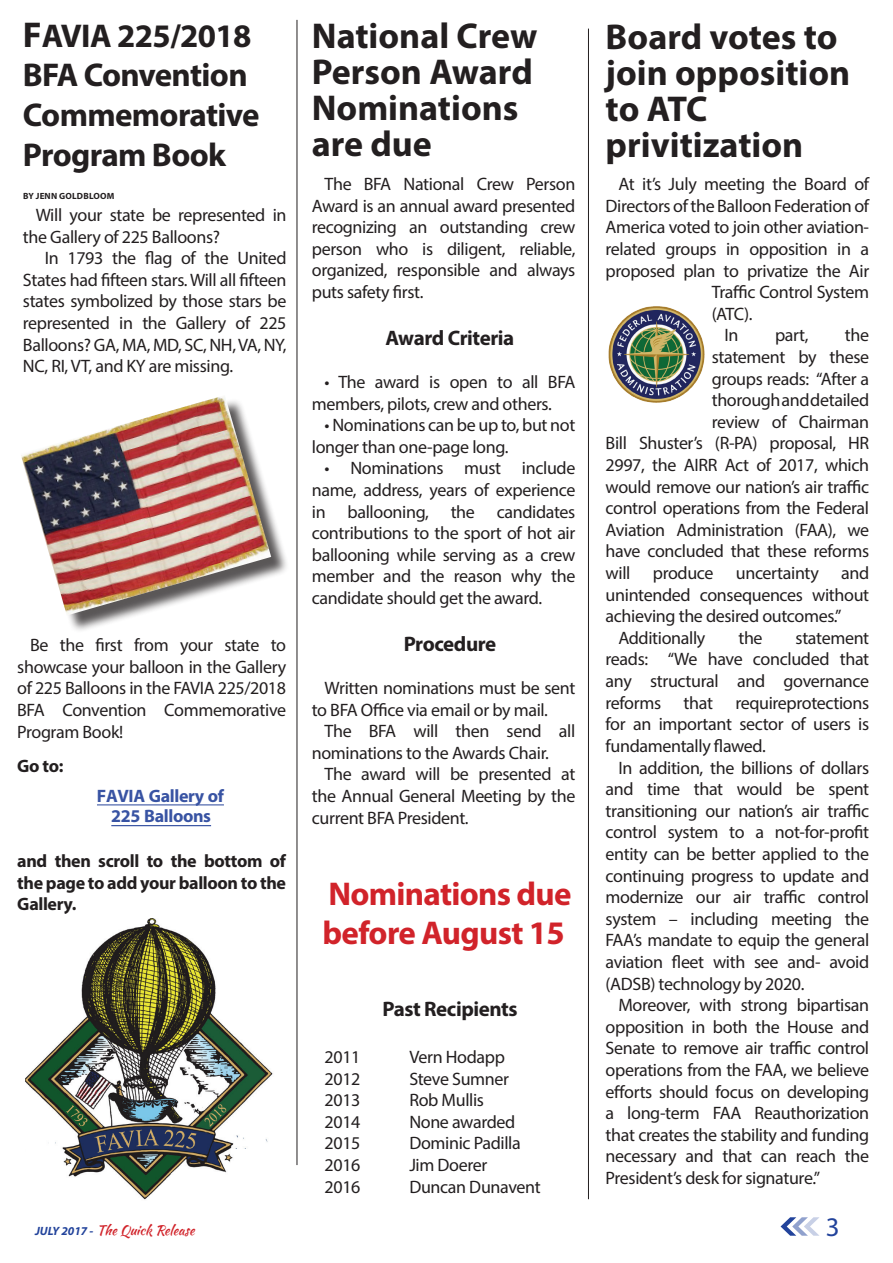
<style>
.page{position:relative;width:893px;height:1263px;background:#fff}
.page>*{position:absolute;margin:0;border:0;box-sizing:border-box;transform-origin:0 0}
.t1{font:700 36px/36px "Myriad Pro";color:#231f20}
.t2{font:700 33px/39.6px "Myriad Pro";letter-spacing:-.02em;color:#231f20}
.t3{font:700 33px/39.6px "Myriad Pro";letter-spacing:-.02em;color:#d1232a}
.t4{font:27px "Myriad Pro";color:#22439b}
.t5{font:700 21px "Myriad Pro";letter-spacing:-.02em;color:#231f20}
.t6{font:18px/21.6px "Myriad Pro";letter-spacing:-.02em;color:#231f20;text-align:justify}
.t7{font:700 18px/21.6px "Myriad Pro";letter-spacing:-.02em;color:#231f20;text-align:justify}
.t8{font:700 18px/20.7px "Myriad Pro";letter-spacing:-.02em;color:#3853a3;text-align:center}
.t9{font:13.5px "Kaushan Script";color:#d1232a}
.t10{font:700 9px "Myriad Pro";letter-spacing:.02em;color:#231f20}
.s1{font-size:36px}
.s2{font-family:"Myriad Pro";font-weight:700;font-style:italic;font-size:12px;color:#22439b}
</style>
<div class="page">
<svg style="left:780px;top:1217px;width:39px;height:19px"></svg>
<hr style="left:588px;top:29px;width:1px;height:1170px;background:#231f20">
<hr style="left:297px;top:20px;width:1px;height:1145px;background:#231f20">
<hr style="left:111px;top:825px;width:100px;height:1px;background:#3853a3">
<hr style="left:97px;top:804px;width:127px;height:1px;background:#3853a3">
<img style="left:25px;top:918px;width:248px;height:282px">
<div style="left:24px;top:398px;width:265px;height:235px;background:#231f20;opacity:.75"></div>
<img style="left:21px;top:396px;width:250px;height:219px">
<img style="left:608px;top:306px;width:97px;height:97px">
<h2 class="t2" style="left:23px;top:15px;width:238px"><span class="s1">F</span>AVIA 225/2018<br>BFA Convention<br>Commemorative<br>Program Book</h2>
<p class="t10" style="left:23px;top:190px;width:93px">BY JENN GOLDBLOOM</p>
<p class="t6" style="left:23px;top:204px;width:265px;text-indent:13px">Will your state be represented in the Gallery of 225 Balloons?</p>
<p class="t6" style="left:23px;top:247px;width:265px;text-indent:22px">In 1793 the flag of the United States had fifteen stars. Will all fifteen states symbolized by those stars be represented in the Gallery of 225<br>Balloons? GA, MA, MD, SC, NH, VA, NY, NC, RI, VT, and KY are missing.</p>
<p class="t6" style="left:17px;top:634px;width:270px;text-indent:13px">Be the first from your state to showcase your balloon in the Gallery of 225 Balloons in the FAVIA 225/2018<br>BFA Convention Commemorative Program Book!</p>
<p class="t7" style="left:17px;top:754px;width:48px">Go to:</p>
<p class="t8" style="left:97px;top:784px;width:128px">FAVIA Gallery of<br>225 Balloons</p>
<p class="t7" style="left:17px;top:850px;width:270px">and then scroll to the bottom of the page to add your balloon to the Gallery.</p>
<h1 class="t1" style="left:312px;top:17px;width:227px">National Crew<br>Person Award<br>Nominations are due</h1>
<p class="t6" style="left:312px;top:173px;width:265px;text-indent:13px">The BFA National Crew Person Award is an annual award presented recognizing an outstanding crew person who is diligent, reliable, organized, responsible and always puts safety first.</p>
<p class="t5" style="left:386px;top:324px;width:130px">Award Criteria</p>
<p class="t6" style="left:312px;top:371px;width:265px;text-indent:13px">• The award is open to all BFA members, pilots, crew and others.</p>
<p class="t6" style="left:312px;top:414px;width:265px;text-indent:13px">• Nominations can be up to, but not longer than one-page long.</p>
<p class="t6" style="left:312px;top:457px;width:265px;text-indent:13px">• Nominations must include name, address, years of experience in ballooning, the candidates contributions to the sport of hot air ballooning while serving as a crew member and the reason why the candidate should get the award.</p>
<p class="t5" style="left:404px;top:630px;width:94px">Procedure</p>
<p class="t6" style="left:312px;top:677px;width:265px;text-indent:13px">Written nominations must be sent to BFA Office via email or by mail.</p>
<p class="t6" style="left:312px;top:720px;width:265px;text-indent:13px">The BFA will then send all nominations to the Awards Chair.</p>
<p class="t6" style="left:312px;top:763px;width:265px;text-indent:13px">The award will be presented at the Annual General Meeting by the current BFA President.</p>
<h2 class="t3" style="left:322px;top:873px;width:251px">Nominations due before August 15</h2>
<p class="t5" style="left:382px;top:995px;width:137px">Past Recipients</p>
<p class="t6" style="left:325px;top:1046px;width:37px">2011</p>
<p class="t6" style="left:409px;top:1046px;width:97px">Vern Hodapp</p>
<p class="t6" style="left:325px;top:1067px;width:37px">2012</p>
<p class="t6" style="left:409px;top:1067px;width:101px">Steve Sumner</p>
<p class="t6" style="left:325px;top:1089px;width:37px">2013</p>
<p class="t6" style="left:409px;top:1089px;width:76px">Rob Mullis</p>
<p class="t6" style="left:325px;top:1111px;width:37px">2014</p>
<p class="t6" style="left:409px;top:1111px;width:108px">None awarded</p>
<p class="t6" style="left:325px;top:1132px;width:37px">2015</p>
<p class="t6" style="left:409px;top:1132px;width:113px">Dominic Padilla</p>
<p class="t6" style="left:325px;top:1154px;width:37px">2016</p>
<p class="t6" style="left:409px;top:1154px;width:80px">Jim Doerer</p>
<p class="t6" style="left:325px;top:1175px;width:37px">2016</p>
<p class="t6" style="left:409px;top:1175px;width:133px">Duncan Dunavent</p>
<h1 class="t1" style="left:606px;top:17px;width:246px">Board votes to join opposition to ATC privitization</h1>
<p class="t6" style="left:618px;top:173px;width:252px">At it’s July meeting the Board of</p>
<p class="t6" style="left:606px;top:195px;width:265px">Directors of the Balloon Federation of</p>
<p class="t6" style="left:606px;top:216px;width:265px">America voted to join other aviation-</p>
<p class="t6" style="left:606px;top:238px;width:265px">related groups in opposition in a</p>
<p class="t6" style="left:606px;top:259px;width:265px">proposed plan to privatize the Air</p>
<p class="t6" style="left:712px;top:281px;width:159px">Traffic Control System</p>
<p class="t6" style="left:712px;top:303px;width:42px">(ATC).</p>
<p class="t6" style="left:724px;top:324px;width:16px">In</p>
<p class="t6" style="left:775px;top:324px;width:35px">part,</p>
<p class="t6" style="left:845px;top:324px;width:26px">the</p>
<p class="t6" style="left:712px;top:346px;width:159px">statement by these</p>
<p class="t6" style="left:712px;top:367px;width:159px">groups reads: “After a</p>
<p class="t6" style="left:712px;top:389px;width:159px">thorough and detailed</p>
<p class="t6" style="left:712px;top:411px;width:159px">review of Chairman</p>
<p class="t6" style="left:606px;top:432px;width:265px">Bill Shuster’s (R-PA) proposal, HR</p>
<p class="t6" style="left:606px;top:454px;width:265px">2997, the AIRR Act of 2017, which</p>
<p class="t6" style="left:606px;top:475px;width:265px">would remove our nation’s air traffic</p>
<p class="t6" style="left:606px;top:497px;width:265px">control operations from the Federal</p>
<p class="t6" style="left:606px;top:519px;width:265px">Aviation Administration (FAA), we</p>
<p class="t6" style="left:606px;top:540px;width:265px">have concluded that these reforms</p>
<p class="t6" style="left:606px;top:562px;width:265px">will produce uncertainty and</p>
<p class="t6" style="left:606px;top:583px;width:265px">unintended consequences without</p>
<p class="t6" style="left:606px;top:605px;width:238px">achieving the desired outcomes.”</p>
<p class="t6" style="left:618px;top:627px;width:89px">Additionally</p>
<p class="t6" style="left:738px;top:627px;width:26px">the</p>
<p class="t6" style="left:606px;top:627px;width:265px;text-indent:190px">statement reads: “We have concluded that any structural and governance reforms that requireprotections for an important sector of users is fundamentally flawed.</p>
<p class="t6" style="left:606px;top:756px;width:265px;text-indent:13px">In addition, the billions of dollars and time that would be spent transitioning our nation’s air traffic control system to a not-for-profit entity can be better applied to the continuing progress to update and modernize our air traffic control system – including meeting the FAA’s mandate to equip the general aviation fleet with see and- avoid (ADSB) technology by 2020.</p>
<p class="t6" style="left:606px;top:994px;width:265px;text-indent:13px">Moreover, with strong bipartisan opposition in both the House and Senate to remove air traffic control operations from the FAA, we believe efforts should focus on developing a long-term FAA Reauthorization that creates the stability and funding necessary and that can reach the President’s desk for signature.”</p>
<p class="t9" style="left:35px;top:1220px;width:161px"><span class="s2">JULY 2017 -</span> The Quick Release</p>
<h3 class="t4" style="left:826px;top:1210px;width:15px">3</h3>
</div>
